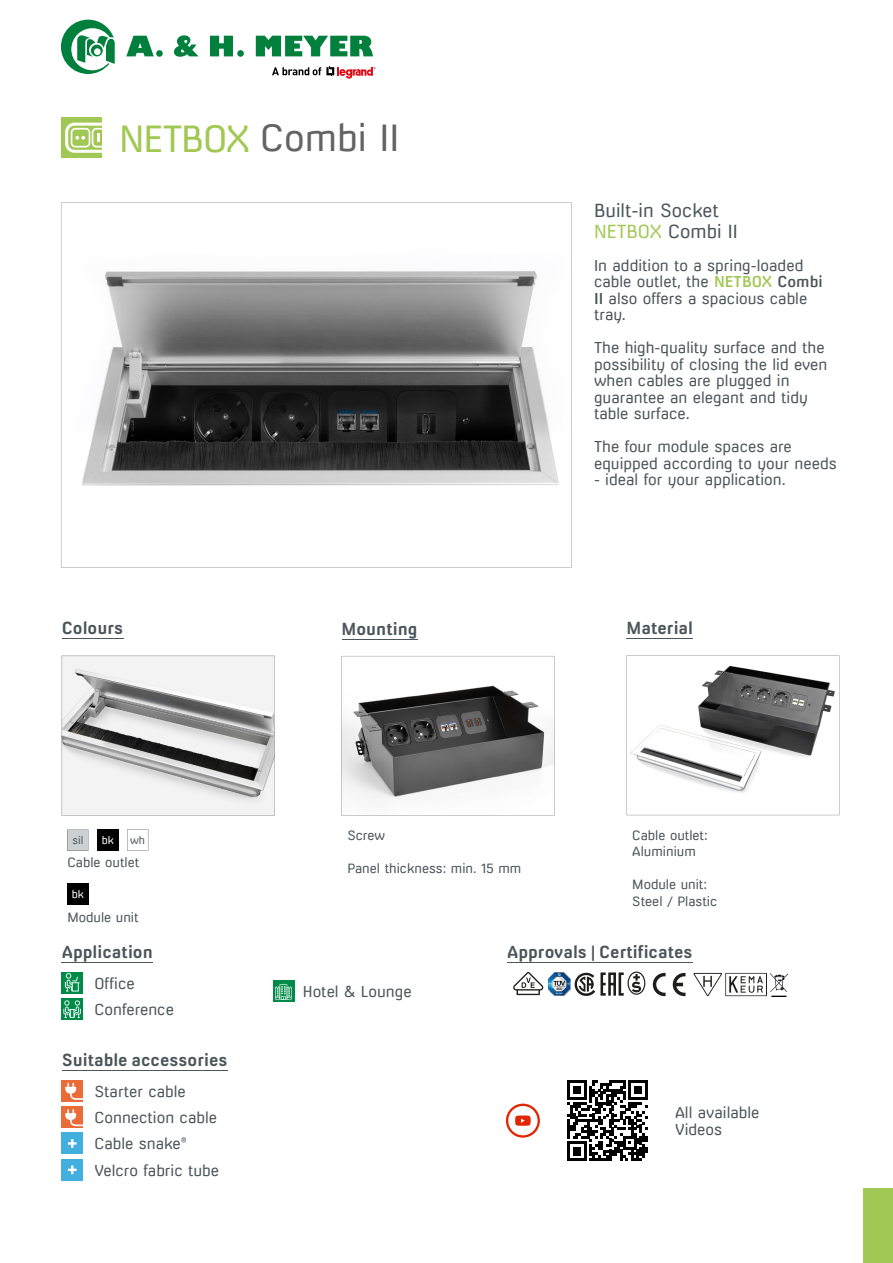
<style>
.page{position:relative;width:893px;height:1263px;background:#fff}
.page>*{position:absolute;margin:0;border:0;box-sizing:border-box;transform-origin:0 0}
.t1{font:36px "Milibus Lt";letter-spacing:-.015em;color:#646363}
.t2{font:18px/21px "Milibus Lt";color:#4b555a}
.t3{font:700 16.5px "Milibus Rg";color:#4b555a}
.t4{font:15px/16.5px "Milibus Lt";color:#4b555a}
.t5{font:12.75px/16.5px "Milibus Lt";color:#4b555a}
.t6{font:10.5px "Milibus Lt";color:#4b555a}
.t7{font:10.5px "Milibus Lt";color:#fdfdfd}
.s1{color:#a2c853}
.s2{color:#a1c854}
.s3{font-family:"Milibus Sb";color:#a1c854}
.s4{font-family:"Milibus Sb"}
</style>
<div class="page">
<div style="left:62px;top:117px;width:40px;height:40px;background:#a1c854"></div>
<svg style="left:65px;top:123px;width:37px;height:30px"></svg>
<hr style="left:62px;top:962px;width:91px;height:1px;background:#4b555a">
<hr style="left:62px;top:1070px;width:166px;height:1px;background:#4b555a">
<hr style="left:507px;top:962px;width:186px;height:1px;background:#4b555a">
<div style="left:863px;top:1188px;width:30px;height:75px;background:#a1c854"></div>
<svg style="left:272px;top:66px;width:104px;height:13px"></svg>
<svg style="left:61px;top:20px;width:54px;height:54px"></svg>
<svg style="left:126px;top:36px;width:37px;height:21px"></svg>
<svg style="left:174px;top:35px;width:25px;height:22px"></svg>
<svg style="left:210px;top:36px;width:34px;height:21px"></svg>
<svg style="left:256px;top:36px;width:117px;height:20px"></svg>
<svg style="left:61px;top:203px;width:511px;height:364px"></svg>
<svg style="left:62px;top:656px;width:213px;height:159px"></svg>
<hr style="left:62px;top:639px;width:61px;height:1px;background:#4b555a">
<svg style="left:341px;top:656px;width:213px;height:160px"></svg>
<hr style="left:342px;top:639px;width:75px;height:1px;background:#4b555a">
<svg style="left:626px;top:655px;width:213px;height:160px"></svg>
<hr style="left:626px;top:638px;width:67px;height:1px;background:#4b555a">
<div style="left:62px;top:998px;width:21px;height:22px;background:#008b49"></div>
<svg style="left:63px;top:1000px;width:18px;height:18px"></svg>
<svg style="left:62px;top:972px;width:21px;height:21px"></svg>
<svg style="left:65px;top:973px;width:15px;height:18px"></svg>
<svg style="left:273px;top:981px;width:21px;height:21px"></svg>
<svg style="left:275px;top:984px;width:17px;height:15px"></svg>
<div style="left:62px;top:1080px;width:21px;height:21px;background:#eb6b39"></div>
<svg style="left:65px;top:1083px;width:18px;height:17px"></svg>
<div style="left:62px;top:1106px;width:21px;height:22px;background:#eb6b39"></div>
<svg style="left:65px;top:1109px;width:18px;height:17px"></svg>
<div style="left:62px;top:1133px;width:21px;height:21px;background:#43afdf"></div>
<svg style="left:68px;top:1139px;width:9px;height:9px"></svg>
<svg style="left:127px;top:829px;width:21px;height:22px"></svg>
<svg style="left:67px;top:829px;width:22px;height:22px"></svg>
<div style="left:97px;top:829px;width:22px;height:21px;background:#000"></div>
<div style="left:68px;top:883px;width:21px;height:22px;background:#000"></div>
<div style="left:62px;top:1159px;width:21px;height:21px;background:#43afdf"></div>
<svg style="left:68px;top:1165px;width:9px;height:9px"></svg>
<img style="left:771px;top:974px;width:17px;height:23px">
<img style="left:548px;top:972px;width:23px;height:23px">
<svg style="left:653px;top:973px;width:13px;height:23px"></svg>
<svg style="left:673px;top:973px;width:12px;height:23px"></svg>
<svg style="left:575px;top:971px;width:70px;height:25px"></svg>
<svg style="left:513px;top:972px;width:30px;height:23px"></svg>
<svg style="left:693px;top:973px;width:74px;height:23px"></svg>
<svg style="left:567px;top:1080px;width:81px;height:81px"></svg>
<svg style="left:506px;top:1103px;width:34px;height:35px"></svg>
<h1 class="t1" style="left:119px;top:116px;width:282px"><span class="s1">NETBOX</span> Combi II</h1>
<p class="t2" style="left:594px;top:199px;width:145px">Built-in Socket<br><span class="s2">NETBOX</span> Combi II</p>
<p class="t4" style="left:594px;top:257px;width:230px">In addition to a spring-loaded cable outlet, the <span class="s3">NETBOX</span> <span class="s4">Combi<br>II</span> also offers a spacious cable tray.</p>
<p class="t4" style="left:594px;top:339px;width:235px">The high-quality surface and the possibility of closing the lid even when cables are plugged in guarantee an elegant and tidy table surface.</p>
<p class="t4" style="left:594px;top:438px;width:244px">The four module spaces are equipped according to your needs</p>
<p class="t4" style="left:594px;top:471px;width:193px">- ideal for your application.</p>
<p class="t3" style="left:62px;top:618px;width:63px">Colours</p>
<p class="t3" style="left:342px;top:618px;width:77px">Mounting</p>
<p class="t3" style="left:626px;top:618px;width:68px">Material</p>
<p class="t6" style="left:73px;top:834px;width:12px">sil</p>
<p class="t7" style="left:102px;top:833px;width:14px">bk</p>
<p class="t6" style="left:130px;top:833px;width:16px">wh</p>
<p class="t5" style="left:68px;top:854px;width:73px">Cable outlet</p>
<p class="t7" style="left:72px;top:887px;width:14px">bk</p>
<p class="t5" style="left:68px;top:909px;width:73px">Module unit</p>
<p class="t3" style="left:62px;top:942px;width:93px">Application</p>
<p class="t4" style="left:94px;top:975px;width:42px">Office</p>
<p class="t4" style="left:94px;top:1001px;width:81px">Conference</p>
<p class="t3" style="left:62px;top:1050px;width:167px">Suitable accessories</p>
<p class="t4" style="left:94px;top:1083px;width:93px">Starter cable</p>
<p class="t4" style="left:94px;top:1104px;width:124px;line-height:26.4px">Connection cable<br>Cable snake<sup>®</sup></p>
<p class="t4" style="left:94px;top:1162px;width:126px">Velcro fabric tube</p>
<p class="t5" style="left:347px;top:826px;width:39px">Screw</p>
<p class="t5" style="left:347px;top:859px;width:176px">Panel thickness: min. 15 mm</p>
<p class="t5" style="left:632px;top:826px;width:77px">Cable outlet:<br>Aluminium</p>
<p class="t5" style="left:632px;top:876px;width:86px">Module unit:<br>Steel / Plastic</p>
<p class="t4" style="left:303px;top:983px;width:110px">Hotel &amp; Lounge</p>
<p class="t3" style="left:507px;top:942px;width:187px">Approvals | Certificates</p>
<p class="t4" style="left:675px;top:1104px;width:86px">All available<br>Videos</p>
</div>
